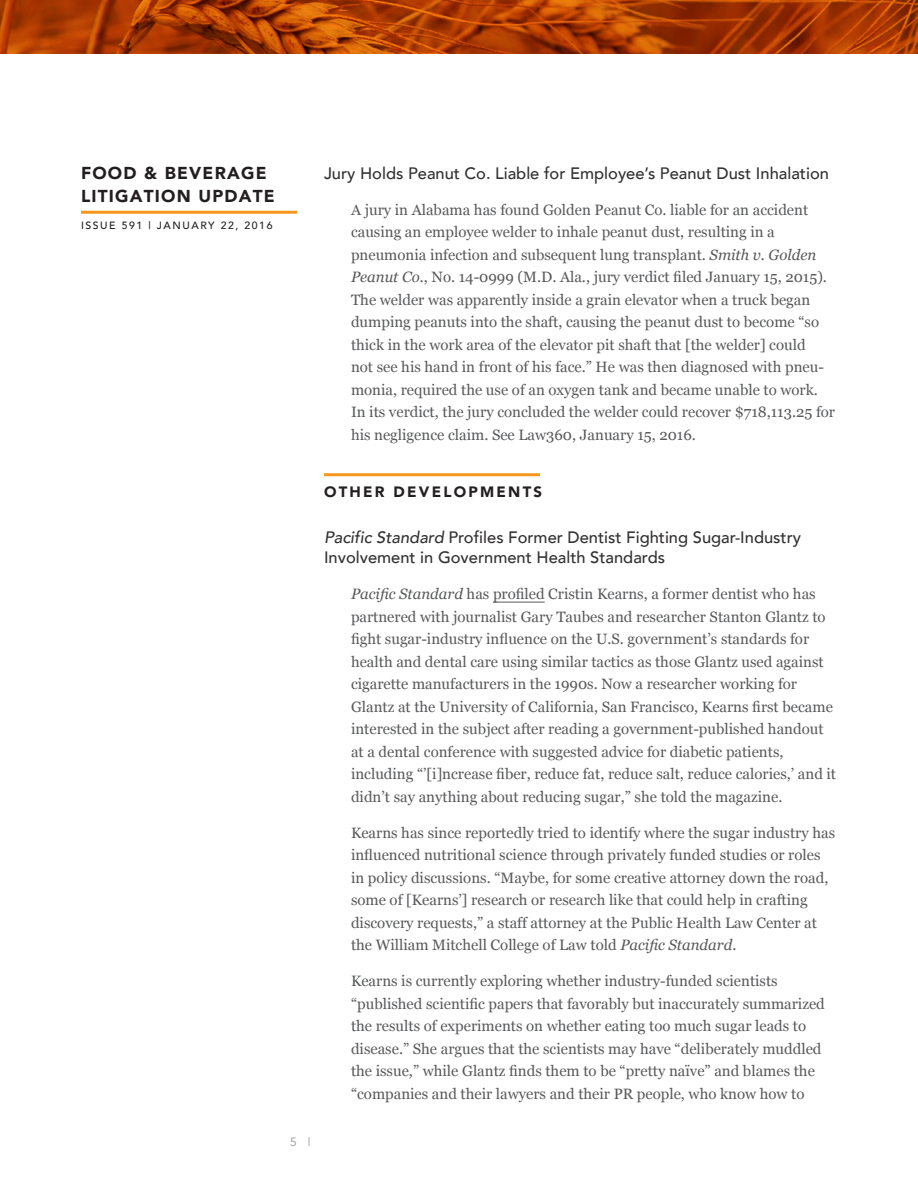
<style>
.page{position:relative;width:918px;height:1188px;background:#fff}
.page>*{position:absolute;margin:0;border:0;box-sizing:border-box;transform-origin:0 0}
.t1{font:900 17.25px/22.5px "Avenir";letter-spacing:.07em;color:#231f20}
.t2{font:500 16.5px/19.8px "Avenir";color:#333132}
.t3{font:15px/22.5px "Georgia";color:#58595b}
.t4{font:900 15px "Avenir";letter-spacing:.15em;color:#231f20}
.t5{font:12px "Avenir";color:#939598}
.t6{font:500 10.5px "Avenir";letter-spacing:.15em;color:#231f20}
.s1{font-style:italic}
</style>
<div class="page">
<hr style="left:81px;top:211px;width:216px;height:3px;background:#f8971d">
<svg style="left:0;top:0;width:918px;height:54px;background:#a83c02"></svg>
<hr style="left:324px;top:473px;width:216px;height:3px;background:#f8971d">
<hr style="left:493px;top:602px;width:52px;height:1px;background:#58595b">
<p class="t1" style="left:81px;top:162px;width:195px">FOOD &amp; BEVERAGE<br>LITIGATION UPDATE</p>
<p class="t6" style="left:81px;top:216px;width:193px">ISSUE 591 | JANUARY 22, 2016</p>
<p class="t2" style="left:324px;top:162px;width:506px">Jury Holds Peanut Co. Liable for Employee’s Peanut Dust Inhalation</p>
<p class="t3" style="left:351px;top:198px;width:486px">A jury in Alabama has found Golden Peanut Co. liable for an accident causing an employee welder to inhale peanut dust, resulting in a pneumonia infection and subsequent lung transplant. <span class="s1">Smith v. Golden Peanut Co.</span>, No. 14-0999 (M.D. Ala., jury verdict filed January 15, 2015).<br>The welder was apparently inside a grain elevator when a truck began dumping peanuts into the shaft, causing the peanut dust to become “so thick in the work area of the elevator pit shaft that [the welder] could<br>not see his hand in front of his face.” He was then diagnosed with pneu&shy;monia, required the use of an oxygen tank and became unable to work.<br>In its verdict, the jury concluded the welder could recover $718,113.25 for his negligence claim. See Law360, January 15, 2016.</p>
<p class="t5" style="left:290px;top:1135px;width:22px">5 |</p>
<p class="t4" style="left:324px;top:478px;width:220px">OTHER DEVELOPMENTS</p>
<p class="t2" style="left:324px;top:527px;width:479px"><span class="s1">Pacific Standard</span> Profiles Former Dentist Fighting Sugar-Industry<br>Involvement in Government Health Standards</p>
<p class="t3" style="left:351px;top:583px;width:487px"><span class="s1">Pacific Standard</span> has profiled Cristin Kearns, a former dentist who has partnered with journalist Gary Taubes and researcher Stanton Glantz to fight sugar-industry influence on the U.S. government’s standards for health and dental care using similar tactics as those Glantz used against cigarette manufacturers in the 1990s. Now a researcher working for Glantz at the University of California, San Francisco, Kearns first became interested in the subject after reading a government-published handout at a dental conference with suggested advice for diabetic patients, including “’[i]ncrease fiber, reduce fat, reduce salt, reduce calories,’ and it didn’t say anything about reducing sugar,” she told the magazine.</p>
<p class="t3" style="left:351px;top:821px;width:486px">Kearns has since reportedly tried to identify where the sugar industry has influenced nutritional science through privately funded studies or roles in policy discussions. “Maybe, for some creative attorney down the road, some of [Kearns’] research or research like that could help in crafting discovery requests,” a staff attorney at the Public Health Law Center at the William Mitchell College of Law told <span class="s1">Pacific Standard</span>.</p>
<p class="t3" style="left:351px;top:970px;width:475px">Kearns is currently exploring whether industry-funded scientists “published scientific papers that favorably but inaccurately summarized the results of experiments on whether eating too much sugar leads to disease.” She argues that the scientists may have “deliberately muddled the issue,” while Glantz finds them to be “pretty naïve” and blames the “companies and their lawyers and their PR people, who know how to</p>
</div>
